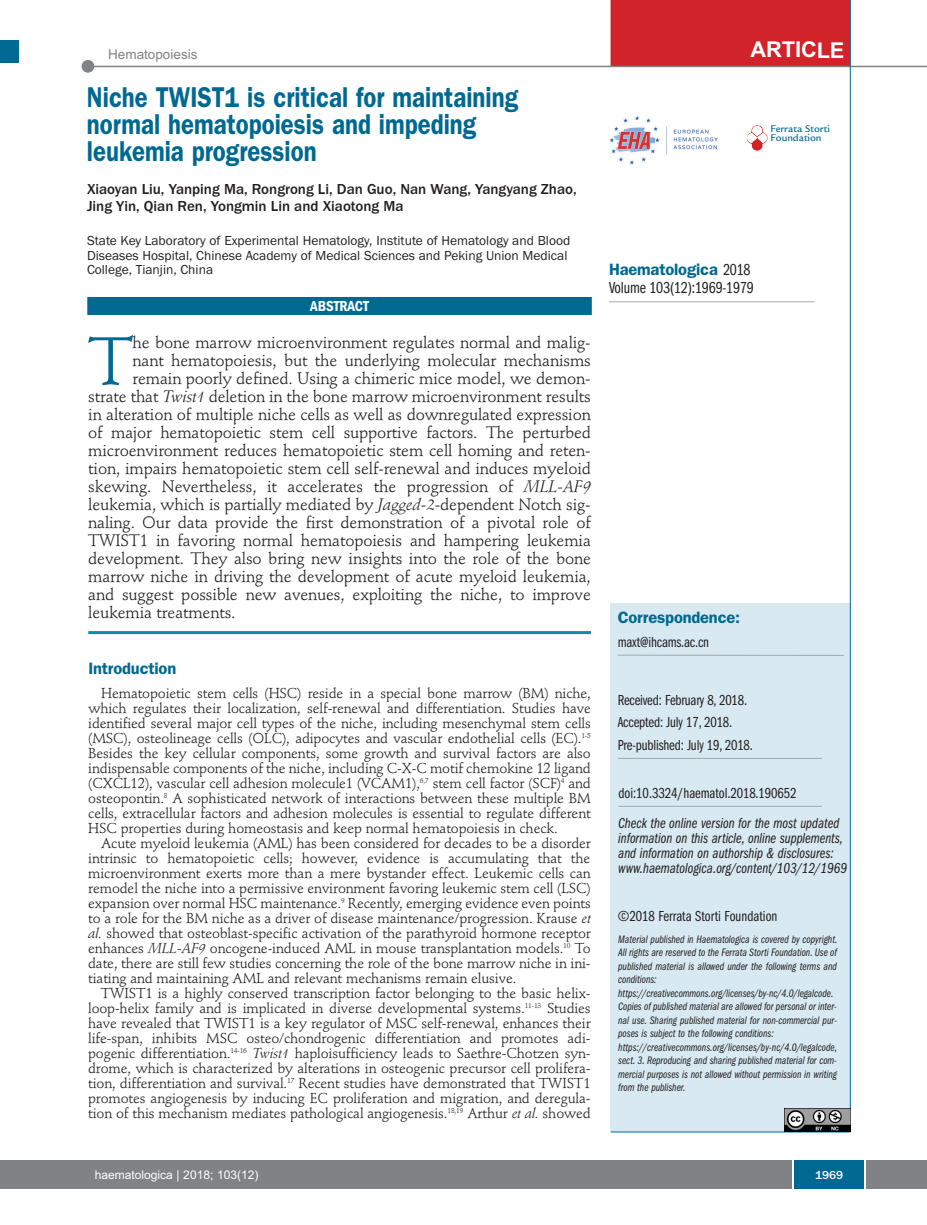
<style>
.page{position:relative;width:927px;height:1225px;background:#fff}
.page>*{position:absolute;margin:0;border:0;box-sizing:border-box;transform-origin:0 0}
.t1{font:66.9px "Stempel Schneidler";color:#006991}
.t2{font:600 28.8px/27px "Franklin Gothic";color:#006991;scale:.83 1}
.t3{font:700 21.75px "Arial";letter-spacing:-.01em;color:#fff}
.t4{font:16.5px "Stempel Schneidler";letter-spacing:-.01em;color:#231f20}
.t5{font:600 16.5px "Franklin Gothic";letter-spacing:-.01em;color:#006991}
.t6{font:16.5px "Franklin Gothic Book Cmpr";letter-spacing:-.01em;color:#231f20}
.t7{font:15px/15px "Franklin Gothic Book Cmpr Ital";color:#231f20}
.t8{font:15px/22.5px "Franklin Gothic Book Cmpr";letter-spacing:-.01em;color:#231f20}
.t9{font:500 15px/16.5px "Franklin Gothic";color:#231f20}
.t10{font:600 condensed 15px "Franklin Gothic";letter-spacing:-.005em;color:#fff}
.t11{font:14.25px/15px "Stempel Schneidler";letter-spacing:-.01em;color:#231f20;text-align:justify}
.t12{font:13.5px/14.2px "Franklin Gothic";color:#231f20}
.t13{font:13.5px "Arial";color:#808285}
.t14{font:12px "Arial";color:#fff}
.t15{font:500 12px "Franklin Gothic";color:#fff}
.t16{font:11.25px/13.5px "Franklin Gothic Book Cmpr Ital";color:#231f20}
.t17{font:500 10.5px/9px "Legacy Sans";color:#006991}
.s1{font-style:italic}
.s2{font-family:"Franklin Gothic Book Cmpr";font-weight:400;color:#231f20}
</style>
<div class="page">
<div style="left:18px;top:1160px;width:909px;height:28px;background:#808285"></div>
<div style="left:794px;top:1160px;width:70px;height:28px;background:#006991"></div>
<hr style="left:792px;top:1160px;width:2px;height:28px;background:#fff">
<hr style="left:864px;top:1160px;width:2px;height:28px;background:#fff">
<div style="left:611px;top:603px;width:239px;height:529px;background:#d8e9f1"></div>
<hr style="left:618px;top:758px;width:204px;height:1px;background:#a8a9ad">
<hr style="left:618px;top:655px;width:226px;height:1px;background:#a8a9ad">
<hr style="left:611px;top:1131px;width:239px;height:1px;background:#006991">
<img style="left:747px;top:125px;width:20px;height:26px">
<img style="left:609px;top:116px;width:109px;height:49px">
<hr style="left:609px;top:301px;width:205px;height:1px;background:#a8a9ad">
<div style="left:611px;top:0;width:239px;height:67px;background:#d1232a"></div>
<hr style="left:87px;top:66px;width:840px;height:1px;background:#808285">
<div style="left:82px;top:60px;width:12px;height:13px;background:#808285;border-radius:50%"></div>
<hr style="left:618px;top:806px;width:204px;height:1px;background:#a8a9ad">
<hr style="left:850px;top:0;width:1px;height:1131px;background:#006991">
<img style="left:785px;top:1108px;width:65px;height:23px">
<div style="left:0;top:40px;width:19px;height:22px;background:#006991"></div>
<div style="left:0;top:1160px;width:18px;height:28px;background:#808285"></div>
<hr style="left:88px;top:631px;width:503px;height:3px;background:#0d8aaf">
<div style="left:87px;top:297px;width:505px;height:18px;background:#006991"></div>
<p class="t13" style="left:108px;top:47px;width:91px">Hematopoiesis</p>
<h3 class="t3" style="left:751px;top:37px;width:95px">ARTICLE</h3>
<h2 class="t2" style="left:87px;top:86px;width:521px">Niche TWIST1 is critical for maintaining normal hematopoiesis and impeding leukemia progression</h2>
<p class="t9" style="left:87px;top:181px;width:491px">Xiaoyan Liu, Yanping Ma, Rongrong Li, Dan Guo, Nan Wang, Yangyang Zhao,<br>Jing Yin, Qian Ren, Yongmin Lin and Xiaotong Ma</p>
<p class="t12" style="left:87px;top:234px;width:485px">State Key Laboratory of Experimental Hematology, Institute of Hematology and Blood<br>Diseases Hospital, Chinese Academy of Medical Sciences and Peking Union Medical<br>College, Tianjin, China</p>
<p class="t10" style="left:310px;top:301px;width:60px">ABSTRACT</p>
<h1 class="t1" style="left:88px;top:334px;width:46px">T</h1>
<p class="t4" style="left:133px;top:336px;width:460px">he bone marrow microenvironment regulates normal and malig-</p>
<p class="t4" style="left:133px;top:354px;width:460px">nant hematopoiesis, but the underlying molecular mechanisms</p>
<p class="t4" style="left:133px;top:372px;width:460px">remain poorly defined. Using a chimeric mice model, we demon-</p>
<p class="t4" style="left:88px;top:390px;width:504px">strate that <span class="s1">Twist1</span> deletion in the bone marrow microenvironment results</p>
<p class="t4" style="left:88px;top:408px;width:504px">in alteration of multiple niche cells as well as downregulated expression</p>
<p class="t4" style="left:88px;top:426px;width:504px">of major hematopoietic stem cell supportive factors. The perturbed</p>
<p class="t4" style="left:88px;top:444px;width:504px">microenvironment reduces hematopoietic stem cell homing and reten-</p>
<p class="t4" style="left:88px;top:462px;width:504px">tion, impairs hematopoietic stem cell self-renewal and induces myeloid</p>
<p class="t4" style="left:88px;top:480px;width:504px">skewing. Nevertheless, it accelerates the progression of <span class="s1">MLL-AF9</span></p>
<p class="t4" style="left:88px;top:498px;width:504px">leukemia, which is partially mediated by <span class="s1">Jagged-2</span>-dependent Notch sig-</p>
<p class="t4" style="left:88px;top:516px;width:504px">naling. Our data provide the first demonstration of a pivotal role of</p>
<p class="t4" style="left:88px;top:534px;width:504px">TWIST1 in favoring normal hematopoiesis and hampering leukemia</p>
<p class="t4" style="left:88px;top:552px;width:504px">development. They also bring new insights into the role of the bone</p>
<p class="t4" style="left:88px;top:570px;width:504px">marrow niche in driving the development of acute myeloid leukemia,</p>
<p class="t4" style="left:88px;top:588px;width:504px">and suggest possible new avenues, exploiting the niche, to improve</p>
<p class="t4" style="left:88px;top:606px;width:149px">leukemia treatments.</p>
<p class="t5" style="left:88px;top:663px;width:89px">Introduction</p>
<p class="t11" style="left:88px;top:687px;width:504px;text-indent:13px">Hematopoietic stem cells (HSC) reside in a special bone marrow (BM) niche, which regulates their localization, self-renewal and differentiation. Studies have identified several major cell types of the niche, including mesenchymal stem cells (MSC), osteolineage cells (OLC), adipocytes and vascular endothelial cells (EC).<sup>1-5<br></sup>Besides the key cellular components, some growth and survival factors are also indispensable components of the niche, including C-X-C motif chemokine 12 ligand (CXCL12), vascular cell adhesion molecule1 (VCAM1),<sup>6,7</sup> stem cell factor (SCF)<sup>4</sup> and osteopontin.<sup>8</sup> A sophisticated network of interactions between these multiple BM cells, extracellular factors and adhesion molecules is essential to regulate different HSC properties during homeostasis and keep normal hematopoiesis in check.</p>
<p class="t11" style="left:88px;top:837px;width:504px;text-indent:13px">Acute myeloid leukemia (AML) has been considered for decades to be a disorder intrinsic to hematopoietic cells; however, evidence is accumulating that the microenvironment exerts more than a mere bystander effect. Leukemic cells can remodel the niche into a permissive environment favoring leukemic stem cell (LSC) expansion over normal HSC maintenance.<sup>9</sup> Recently, emerging evidence even points to a role for the BM niche as a driver of disease maintenance/progression. Krause <span class="s1">et al.</span> showed that osteoblast-specific activation of the parathyroid hormone receptor enhances <span class="s1">MLL-AF9</span> oncogene-induced AML in mouse transplantation models.<sup>10</sup> To date, there are still few studies concerning the role of the bone marrow niche in ini&shy;tiating and maintaining AML and relevant mechanisms remain elusive.</p>
<p class="t11" style="left:88px;top:987px;width:504px;text-indent:13px">TWIST1 is a highly conserved transcription factor belonging to the basic helix&shy;loop-helix family and is implicated in diverse developmental systems.<sup>11-13</sup> Studies have revealed that TWIST1 is a key regulator of MSC self-renewal, enhances their life-span, inhibits MSC osteo/chondrogenic differentiation and promotes adi&shy;pogenic differentiation.<sup>14-16</sup> <span class="s1">Twist1</span> haploisufficiency leads to Saethre-Chotzen syn&shy;drome, which is characterized by alterations in osteogenic precursor cell prolifera&shy;tion, differentiation and survival.<sup>17</sup> Recent studies have demonstrated that TWIST1 promotes angiogenesis by inducing EC proliferation and migration, and deregula&shy;tion of this mechanism mediates pathological angiogenesis.<sup>18,19</sup> Arthur <span class="s1">et al.</span> showed</p>
<p class="t17" style="left:771px;top:125px;width:61px">Ferrata Storti<br>Foundation</p>
<p class="t5" style="left:609px;top:264px;width:143px">Haematologica <span class="s2">2018</span></p>
<p class="t6" style="left:609px;top:282px;width:146px">Volume 103(12):1969-1979</p>
<p class="t5" style="left:618px;top:612px;width:124px">Correspondence:</p>
<p class="t8" style="left:618px;top:631px;width:93px">maxt@ihcams.ac.cn</p>
<p class="t8" style="left:618px;top:690px;width:137px">Received: February 8, 2018.<br>Accepted: July 17, 2018.<br>Pre-published: July 19, 2018.</p>
<p class="t8" style="left:618px;top:782px;width:180px">doi:10.3324/haematol.2018.190652</p>
<p class="t7" style="left:618px;top:817px;width:230px">Check the online version for the most updated information on this article, online supplements, and information on authorship &amp; disclosures: www.haematologica.org/content/103/12/1969</p>
<p class="t8" style="left:618px;top:906px;width:161px">©2018 Ferrata Storti Foundation</p>
<p class="t16" style="left:618px;top:933px;width:221px">Material published in Haematologica is covered by copyright.<br>All rights are reserved to the Ferrata Storti Foundation. Use of published material is allowed under the following terms and conditions: https://creativecommons.org/licenses/by-nc/4.0/legalcode.<br>Copies of published material are allowed for personal or inter&shy;nal use. Sharing published material for non-commercial pur&shy;poses is subject to the following conditions: https://creativecommons.org/licenses/by-nc/4.0/legalcode, sect. 3. Reproducing and sharing published material for com&shy;mercial purposes is not allowed without permission in writing from the publisher.</p>
<p class="t14" style="left:95px;top:1167px;width:165px">haematologica | 2018; 103(12)</p>
<p class="t15" style="left:815px;top:1167px;width:30px">1969</p>
</div>
